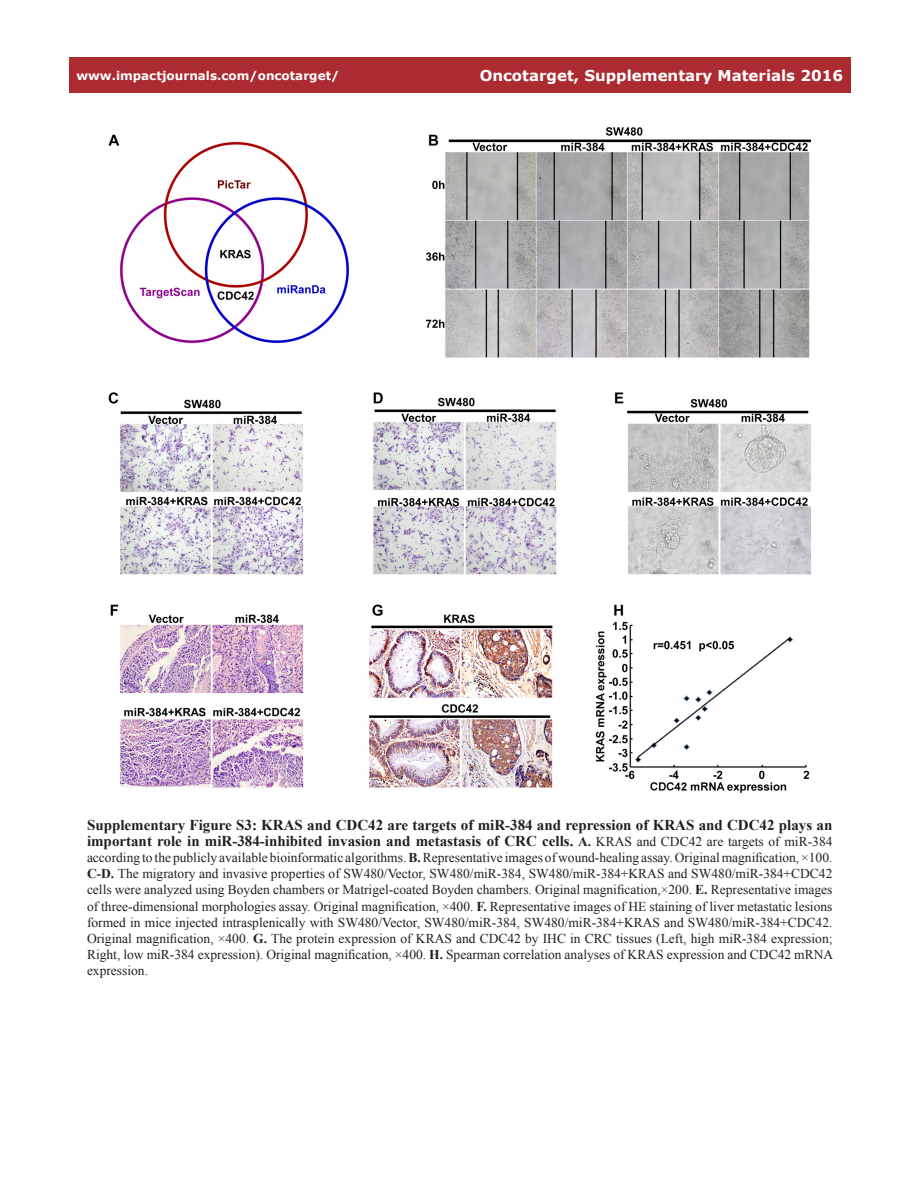
<style>
.page{position:relative;width:918px;height:1188px;background:#fff}
.page>*{position:absolute;margin:0;border:0;box-sizing:border-box;transform-origin:0 0}
.figuretext{font:700 15px/16.2px "Times New Roman";color:#231f20}
.t1{font:700 15px "Verdana";color:#fff}
.figuretext-2{font:13.5px/16.2px "Times New Roman";color:#231f20;text-align:justify}
.t2{font:700 12px "Verdana";color:#fff}
.s1{font-size:13.5px}
.s2{font-weight:400;font-size:13.5px}
.s3{font-weight:700}
</style>
<div class="page">
<div style="left:69px;top:57px;width:781px;height:36px;background:#ac2b31"></div>
<img style="left:109px;top:127px;width:702px;height:665px">
<p class="t2" style="left:76px;top:67px;width:264px">www.impactjournals.com/oncotarget/</p>
<p class="t1" style="left:480px;top:65px;width:365px">Oncotarget, Supplementary Materials 2016</p>
<p class="figuretext" style="left:87px;top:816px;width:747px">Supplementary Figure S3: KRAS and CDC42 are targets of miR-384 and repression of KRAS and CDC42 plays an important role in miR-384-inhibited invasion and metastasis of CRC cells. <span class="s1">A.</span> <span class="s2">KRAS and CDC42 are targets of miR-384</span></p>
<p class="figuretext-2" style="left:87px;top:849px;width:748px">according to the publicly available bioinformatic algorithms. <span class="s3">B.</span> Representative images of wound-healing assay. Original magnification, ×100.<br><span class="s3">C-D.</span> The migratory and invasive properties of SW480/Vector, SW480/miR-384, SW480/miR-384+KRAS and SW480/miR-384+CDC42 cells were analyzed using Boyden chambers or Matrigel-coated Boyden chambers. Original magnification,×200. <span class="s3">E.</span> Representative images of three-dimensional morphologies assay. Original magnification, ×400. <span class="s3">F.</span> Representative images of HE staining of liver metastatic lesions formed in mice injected intrasplenically with SW480/Vector, SW480/miR-384, SW480/miR-384+KRAS and SW480/miR-384+CDC42.<br>Original magnification, ×400. <span class="s3">G.</span> The protein expression of KRAS and CDC42 by IHC in CRC tissues (Left, high miR-384 expression; Right, low miR-384 expression). Original magnification, ×400. <span class="s3">H.</span> Spearman correlation analyses of KRAS expression and CDC42 mRNA expression.</p>
</div>
